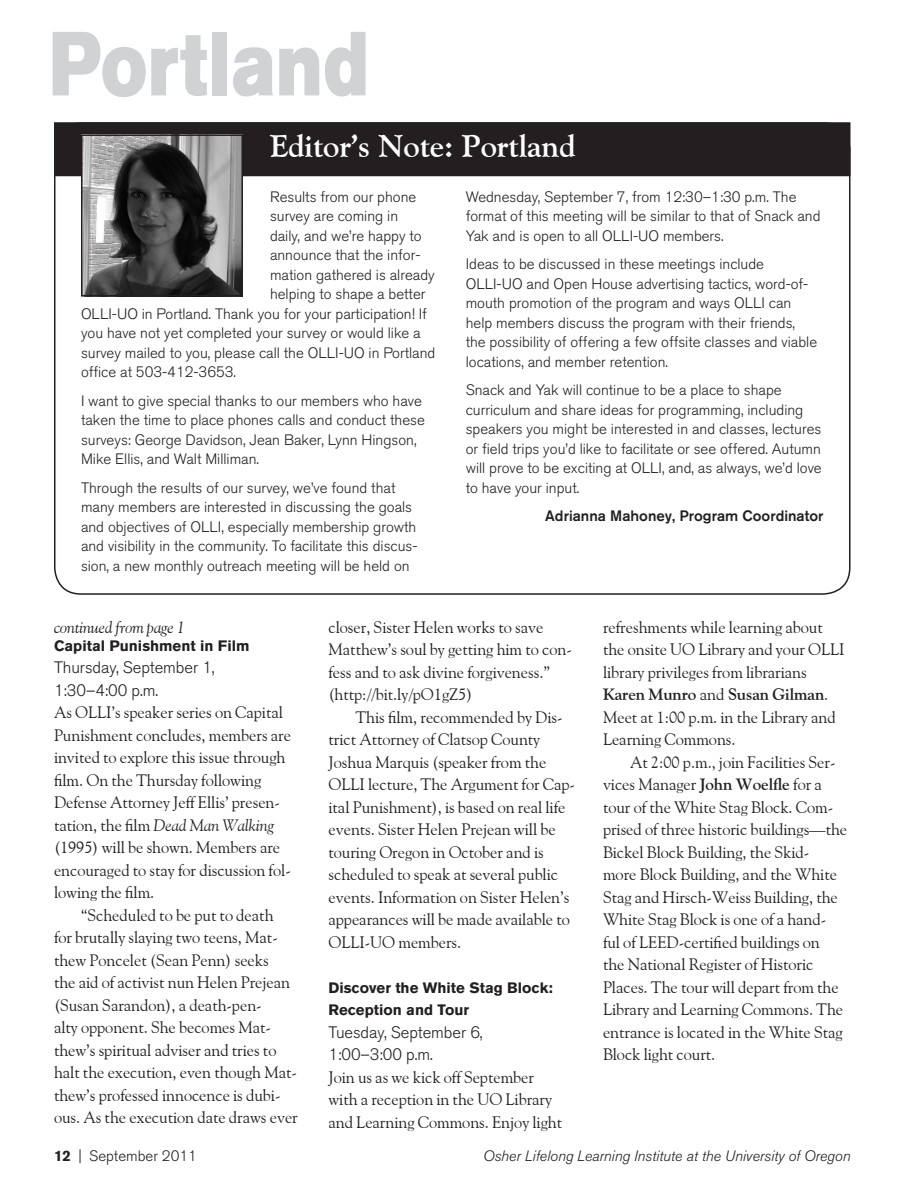
<style>
.page{position:relative;width:918px;height:1188px;background:#fff}
.page>*{position:absolute;margin:0;border:0;box-sizing:border-box;transform-origin:0 0}
.t1{font:90px "Akzidenz Grotesk BQ Super";letter-spacing:.015em;color:#d1d2d4;scale:.8 1}
.Heading{font:700 31.5px "Goudy Old Style BT";letter-spacing:-.005em;color:#fff}
.Body_Text{font:16.5px/22.5px "Goudy Old Style BT";letter-spacing:-.005em;color:#231f20}
.Body_Text_-_1st_Para{font:16.5px/22.5px "Goudy Old Style BT";letter-spacing:-.005em;color:#231f20}
.Event_Date{font:300 16.5px/22.5px "Akzidenz Grotesk BQ";letter-spacing:-.005em;color:#231f20}
.t2{font:italic 16.5px "Goudy Old Style BT";letter-spacing:-.01em;color:#231f20}
.Body_Text-2{font:300 15px/19.5px "Akzidenz Grotesk BQ";color:#231f20}
.Sub_Head{font:700 15px/22.5px "Akzidenz Grotesk BQ";color:#231f20}
.t3{font:italic 300 15px "Akzidenz Grotesk BQ";color:#231f20}
.Editor_Name{font:500 15px "Akzidenz Grotesk BQ";color:#231f20}
.s1{font-style:italic}
.s2{font-weight:700}
</style>
<div class="page">
<div style="left:55px;top:123px;width:795px;height:53px;background:#231f20"></div>
<img style="left:84px;top:137px;width:156px;height:156px">
<div style="left:81px;top:134px;width:162px;height:162px;border:2px solid #231f20"></div>
<h1 class="t1" style="left:50px;top:12px;width:400px">Portland</h1>
<h2 class="Heading" style="left:270px;top:127px;width:307px">Editor’s Note: Portland</h2>
<p class="Body_Text-2" style="left:270px;top:187px;width:148px">Results from our phone</p>
<p class="Body_Text-2" style="left:270px;top:207px;width:130px">survey are coming in</p>
<p class="Body_Text-2" style="left:270px;top:226px;width:153px">daily, and we’re happy to</p>
<p class="Body_Text-2" style="left:270px;top:246px;width:152px">announce that the infor-</p>
<p class="Body_Text-2" style="left:270px;top:265px;width:166px">mation gathered is already</p>
<p class="Body_Text-2" style="left:270px;top:285px;width:157px">helping to shape a better</p>
<p class="Body_Text-2" style="left:81px;top:304px;width:347px">OLLI-UO in Portland. Thank you for your participation! If</p>
<p class="Body_Text-2" style="left:81px;top:324px;width:341px">you have not yet completed your survey or would like a</p>
<p class="Body_Text-2" style="left:81px;top:343px;width:356px">survey mailed to you, please call the OLLI-UO in Portland</p>
<p class="Body_Text-2" style="left:81px;top:363px;width:155px">office at 503-412-3653.</p>
<p class="Body_Text-2" style="left:81px;top:391px;width:345px">I want to give special thanks to our members who have taken the time to place phones calls and conduct these surveys: George Davidson, Jean Baker, Lynn Hingson, Mike Ellis, and Walt Milliman.</p>
<p class="Body_Text-2" style="left:81px;top:478px;width:338px">Through the results of our survey, we’ve found that many members are interested in discussing the goals and objectives of OLLI, especially membership growth and visibility in the community. To facilitate this discus&shy;sion, a new monthly outreach meeting will be held on</p>
<p class="Body_Text-2" style="left:466px;top:187px;width:356px">Wednesday, September 7, from 12:30–1:30 p.m. The format of this meeting will be similar to that of Snack and<br>Yak and is open to all OLLI-UO members.</p>
<p class="Body_Text-2" style="left:466px;top:255px;width:353px">Ideas to be discussed in these meetings include OLLI-UO and Open House advertising tactics, word-of&shy;mouth promotion of the program and ways OLLI can help members discuss the program with their friends, the possibility of offering a few offsite classes and viable locations, and member retention.</p>
<p class="Body_Text-2" style="left:466px;top:381px;width:358px">Snack and Yak will continue to be a place to shape curriculum and share ideas for programming, including speakers you might be interested in and classes, lectures or field trips you’d like to facilitate or see offered. Autumn will prove to be exciting at OLLI, and, as always, we’d love to have your input.</p>
<p class="Editor_Name" style="left:545px;top:507px;width:280px">Adrianna Mahoney, Program Coordinator</p>
<p class="t2" style="left:54px;top:617px;width:132px">continued from page 1</p>
<h2 class="Sub_Head" style="left:54px;top:634px;width:197px">Capital Punishment in Film</h2>
<h3 class="Event_Date" style="left:54px;top:657px;width:162px">Thursday, September 1,<br>1:30–4:00 p.m.</h3>
<p class="Body_Text_-_1st_Para" style="left:54px;top:701px;width:239px">As OLLI’s speaker series on Capital Punishment concludes, members are invited to explore this issue through film. On the Thursday following Defense Attorney Jeff Ellis’ presen&shy;tation, the film <span class="s1">Dead Man Walking </span>(1995) will be shown. Members are encouraged to stay for discussion fol&shy;lowing the film.</p>
<p class="Body_Text" style="left:54px;top:904px;width:245px;text-indent:27px">“Scheduled to be put to death<br>for brutally slaying two teens, Mat&shy;thew Poncelet (Sean Penn) seeks<br>the aid of activist nun Helen Prejean (Susan Sarandon), a death-pen-<br>alty opponent. She becomes Mat&shy;thew’s spiritual adviser and tries to halt the execution, even though Mat&shy;thew’s professed innocence is dubi&shy;ous. As the execution date draws ever</p>
<p class="Body_Text" style="left:328px;top:615px;width:245px">closer, Sister Helen works to save Matthew’s soul by getting him to con&shy;fess and to ask divine forgiveness.” (http://bit.ly/pO1gZ5)</p>
<p class="Body_Text" style="left:328px;top:705px;width:248px;text-indent:27px">This film, recommended by Dis&shy;trict Attorney of Clatsop County Joshua Marquis (speaker from the OLLI lecture, The Argument for Cap&shy;ital Punishment), is based on real life events. Sister Helen Prejean will be touring Oregon in October and is scheduled to speak at several public events. Information on Sister Helen’s appearances will be made available to OLLI-UO members.</p>
<h2 class="Sub_Head" style="left:328px;top:976px;width:226px">Discover the White Stag Block:<br>Reception and Tour</h2>
<h3 class="Event_Date" style="left:328px;top:1021px;width:156px">Tuesday, September 6,<br>1:00–3:00 p.m.</h3>
<p class="Body_Text_-_1st_Para" style="left:328px;top:1065px;width:235px">Join us as we kick off September with a reception in the UO Library and Learning Commons. Enjoy light</p>
<p class="Body_Text_-_1st_Para" style="left:603px;top:615px;width:243px">refreshments while learning about the onsite UO Library and your OLLI library privileges from librarians<br><span class="s2">Karen Munro</span> and <span class="s2">Susan Gilman</span>.<br>Meet at 1:00 p.m. in the Library and<br>Learning Commons.</p>
<p class="Body_Text" style="left:603px;top:750px;width:246px;text-indent:27px">At 2:00 p.m., join Facilities Ser&shy;vices Manager <span class="s2">John Woelfle</span> for a tour of the White Stag Block. Com&shy;prised of three historic buildings—the Bickel Block Building, the Skid-<br>more Block Building, and the White Stag and Hirsch-Weiss Building, the White Stag Block is one of a hand&shy;ful of LEED-certified buildings on<br>the National Register of Historic Places. The tour will depart from the Library and Learning Commons. The entrance is located in the White Stag Block light court.</p>
<p class="Body_Text-2" style="left:54px;top:1146px;width:144px"><span class="s2">12</span> | September 2011</p>
<p class="t3" style="left:483px;top:1147px;width:369px">Osher Lifelong Learning Institute at the University of Oregon</p>
</div>
